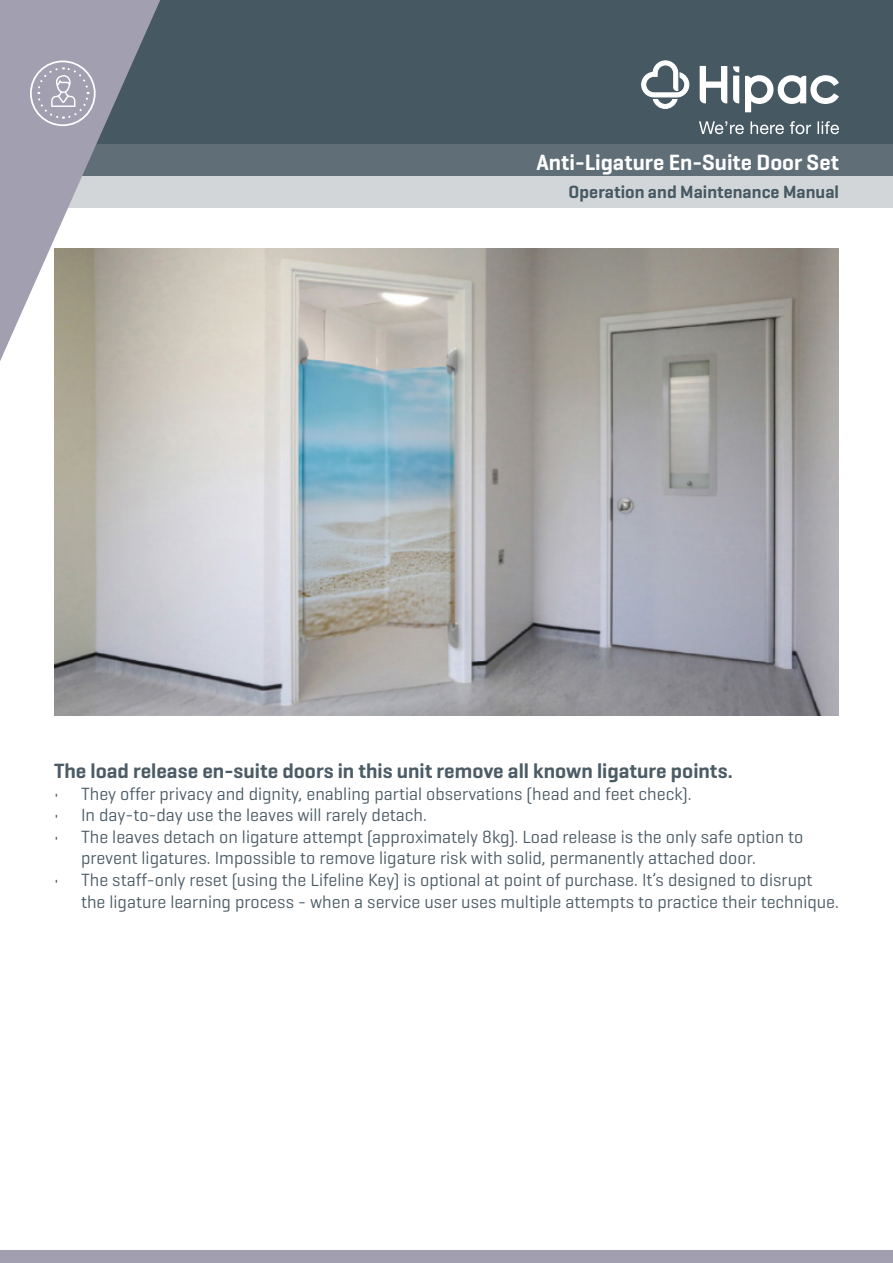
<style>
.page{position:relative;width:893px;height:1263px;background:#fff}
.page>*{position:absolute;margin:0;border:0;box-sizing:border-box;transform-origin:0 0}
.t1{font:600 22.5px "Geogrotesque";color:#fff}
.t2{font:600 21px "Geogrotesque";color:#4c5c66}
.t3{font:18px/21.6px "Geogrotesque";color:#4c5c66}
.t4{font:600 18px "Geogrotesque";color:#465962}
</style>
<div class="page">
<div style="left:0;top:0;width:893px;height:145px;background:#465962"></div>
<div style="left:0;top:145px;width:893px;height:31px;background:#606e77"></div>
<div style="left:0;top:176px;width:893px;height:32px;background:#d2d6d9"></div>
<svg style="left:0;top:0;width:163px;height:361px;fill:#a29fb0"></svg>
<svg style="left:641px;top:60px;width:49px;height:49px"></svg>
<svg style="left:699px;top:121px;width:140px;height:13px"></svg>
<svg style="left:745px;top:75px;width:94px;height:37px"></svg>
<svg style="left:733px;top:66px;width:6px;height:37px"></svg>
<svg style="left:700px;top:66px;width:27px;height:37px"></svg>
<div style="left:30px;top:60px;width:66px;height:66px;border:2px solid #fff;border-radius:50%"></div>
<svg style="left:36px;top:66px;width:54px;height:54px;background:#aeabba"></svg>
<div style="left:0;top:1251px;width:893px;height:12px;background:#a29fb0"></div>
<img style="left:54px;top:248px;width:785px;height:468px">
<p class="t1" style="left:536px;top:149px;width:304px">Anti-Ligature En-Suite Door Set</p>
<p class="t4" style="left:569px;top:181px;width:272px">Operation and Maintenance Manual</p>
<p class="t2" style="left:54px;top:758px;width:680px">The load release en-suite doors in this unit remove all known ligature points.</p>
<p class="t3" style="left:54px;top:782px;width:639px">• They offer privacy and dignity, enabling partial observations (head and feet check).</p>
<p class="t3" style="left:54px;top:804px;width:374px">• In day-to-day use the leaves will rarely detach.</p>
<p class="t3" style="left:81px;top:825px;width:724px;text-indent:-27px">• The leaves detach on ligature attempt (approximately 8kg). Load release is the only safe option to prevent ligatures. Impossible to remove ligature risk with solid, permanently attached door.</p>
<p class="t3" style="left:81px;top:868px;width:759px;text-indent:-27px">• The staff-only reset (using the Lifeline Key) is optional at point of purchase. It’s designed to disrupt the ligature learning process - when a service user uses multiple attempts to practice their technique.</p>
</div>
